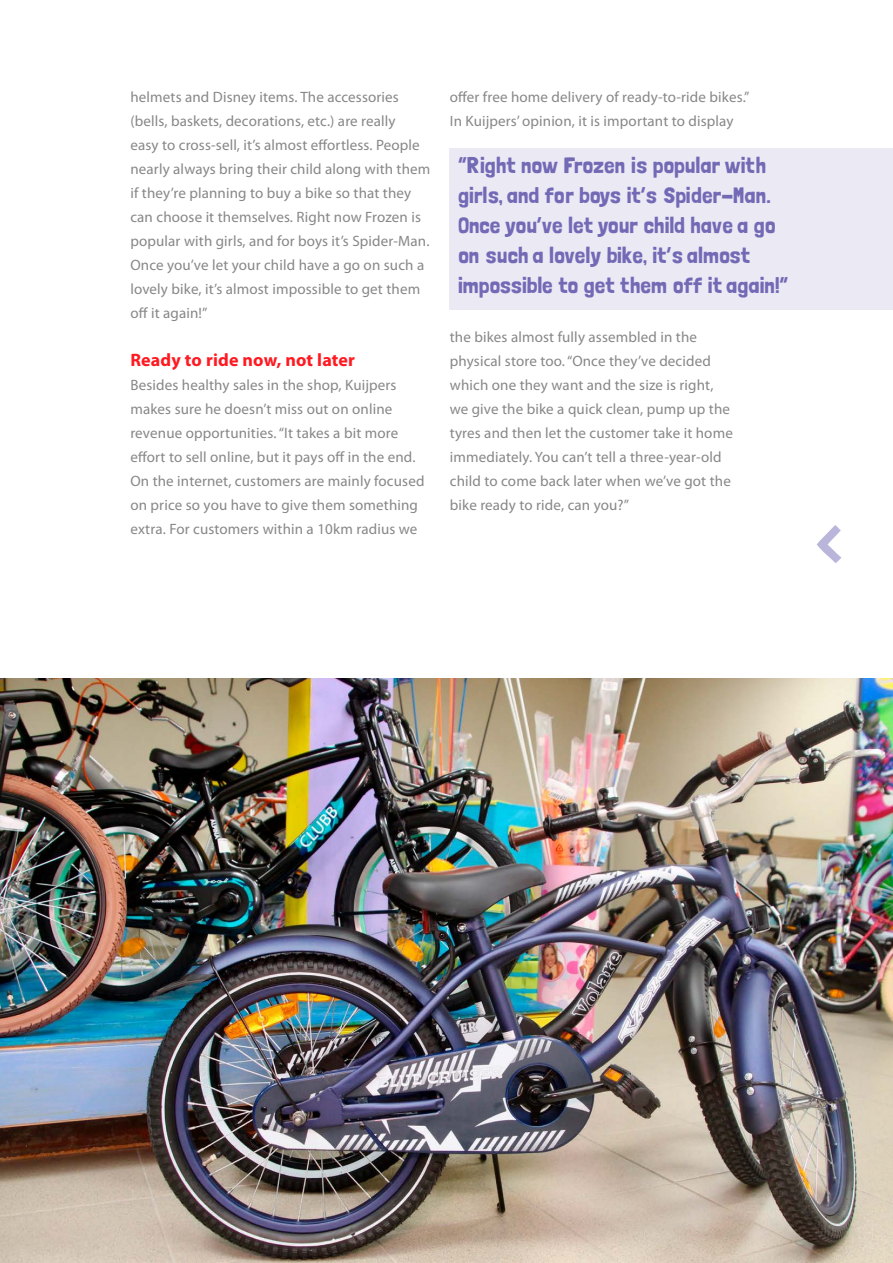
<style>
.page{position:relative;width:893px;height:1263px;background:#fff}
.page>*{position:absolute;margin:0;border:0;box-sizing:border-box;transform-origin:0 0}
.t1{font:75px "Londrina Solid";color:#bab6db}
.t2{font:22.5px/30px "Londrina Solid";color:#736ab6}
.t3{font:700 18px "Myriad Pro";letter-spacing:.01em;color:#ff1921}
.t4{font:15px/24px "Myriad Pro";letter-spacing:.01em;color:#878787}
</style>
<div class="page">
<img style="left:0;top:678px;width:893px;height:585px">
<div style="left:450px;top:149px;width:443px;height:161px;background:#ebe9f4"></div>
<p class="t4" style="left:130px;top:85px;width:301px">helmets and Disney items. The accessories (bells, baskets, decorations, etc.) are really<br>easy to cross-sell, it’s almost effortless. People nearly always bring their child along with them if they’re planning to buy a bike so that they can choose it themselves. Right now Frozen is popular with girls, and for boys it’s Spider-Man.<br>Once you’ve let your child have a go on such a lovely bike, it’s almost impossible to get them off it again!”</p>
<p class="t3" style="left:130px;top:348px;width:226px">Ready to ride now, not later</p>
<p class="t4" style="left:130px;top:373px;width:296px">Besides healthy sales in the shop, Kuijpers makes sure he doesn’t miss out on online revenue opportunities. “It takes a bit more effort to sell online, but it pays off in the end.<br>On the internet, customers are mainly focused on price so you have to give them something extra. For customers within a 10km radius we</p>
<p class="t4" style="left:450px;top:85px;width:301px">offer free home delivery of ready-to-ride bikes.”<br>In Kuijpers’ opinion, it is important to display</p>
<h2 class="t2" style="left:458px;top:150px;width:332px">“Right now Frozen is popular with girls, and for boys it’s Spider-Man.<br>Once you’ve let your child have a go on such a lovely bike, it’s almost impossible to get them off it again!”</h2>
<p class="t4" style="left:450px;top:325px;width:285px">the bikes almost fully assembled in the physical store too. “Once they’ve decided which one they want and the size is right, we give the bike a quick clean, pump up the tyres and then let the customer take it home immediately. You can’t tell a three-year-old child to come back later when we’ve got the bike ready to ride, can you?”</p>
<h1 class="t1" style="left:816px;top:494px;width:28px">&lt;</h1>
</div>
